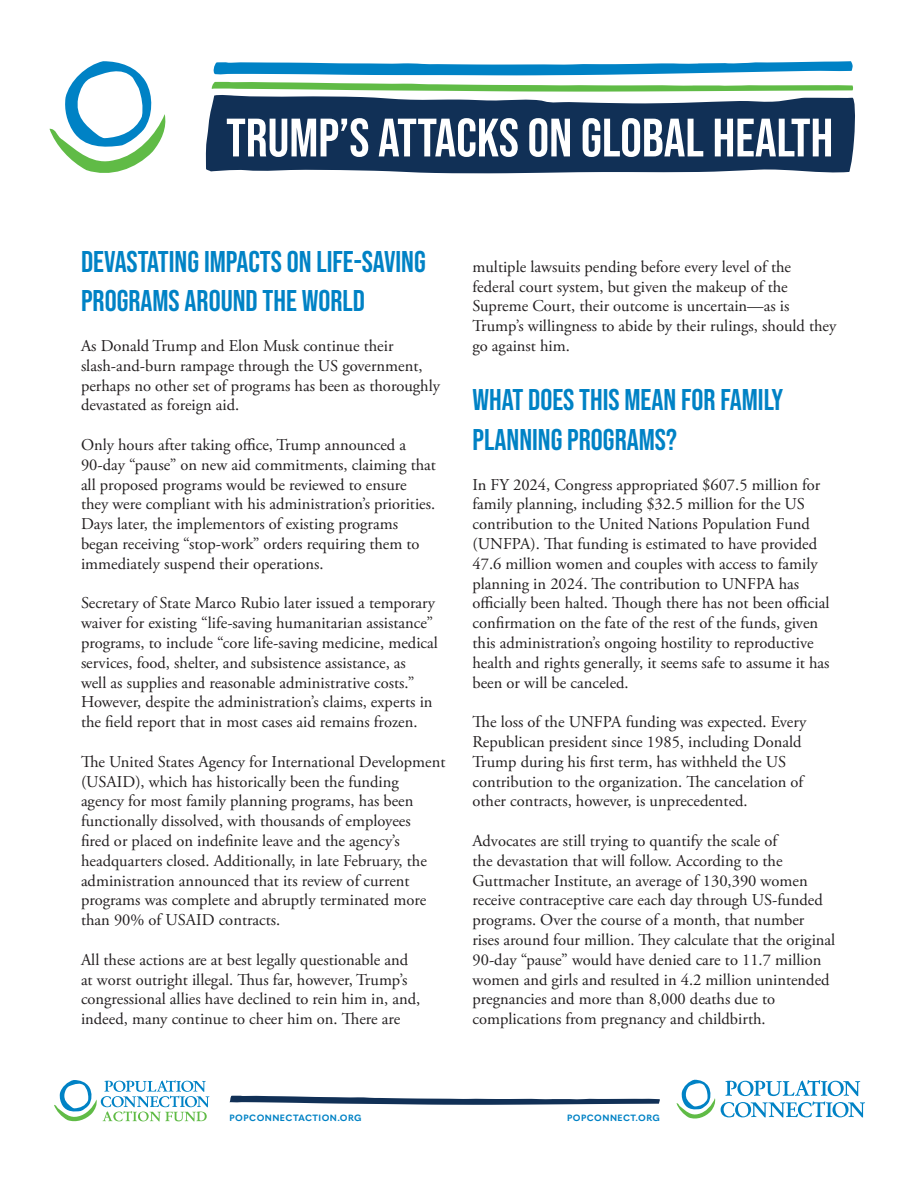
<style>
.page{position:relative;width:918px;height:1188px;background:#fff}
.page>*{position:absolute;margin:0;border:0;box-sizing:border-box;transform-origin:0 0}
.t1{font:54px "Bebas Neue";color:#fff}
.t2{font:30px/39.6px "Bebas Neue";color:#0082c5}
.t3{font:16.5px/19.8px "Adobe Garamond Pro";color:#231f20}
.t4{font:700 9px "Quasimoda";letter-spacing:.05em;color:#0082c5}
</style>
<div class="page">
<svg style="left:50px;top:61px;width:116px;height:112px"></svg>
<svg style="left:205px;top:95px;width:650px;height:79px;background:#284466"></svg>
<svg style="left:213px;top:61px;width:640px;height:14px"></svg>
<svg style="left:211px;top:82px;width:642px;height:10px"></svg>
<svg style="left:230px;top:1096px;width:430px;height:9px"></svg>
<svg style="left:677px;top:1080px;width:188px;height:39px"></svg>
<svg style="left:54px;top:1080px;width:155px;height:42px"></svg>
<h1 class="t1" style="left:226px;top:107px;width:609px">TRUMP’S ATTACKS ON GLOBAL HEALTH</h1>
<h2 class="t2" style="left:81px;top:241px;width:346px">DEVASTATING IMPACTS ON LIFE-SAVING<br>PROGRAMS AROUND THE WORLD</h2>
<p class="t3" style="left:81px;top:336px;width:361px">As Donald Trump and Elon Musk continue their slash-and-burn rampage through the US government, perhaps no other set of programs has been as thoroughly devastated as foreign aid.</p>
<p class="t3" style="left:81px;top:435px;width:357px">Only hours after taking office, Trump announced a 90-day “pause” on new aid commitments, claiming that all proposed programs would be reviewed to ensure they were compliant with his administration’s priorities.<br>Days later, the implementors of existing programs began receiving “stop-work” orders requiring them to immediately suspend their operations.</p>
<p class="t3" style="left:81px;top:594px;width:358px">Secretary of State Marco Rubio later issued a temporary waiver for existing “life-saving humanitarian assistance” programs, to include “core life-saving medicine, medical services, food, shelter, and subsistence assistance, as<br>well as supplies and reasonable administrative costs.” However, despite the administration’s claims, experts in the field report that in most cases aid remains frozen.</p>
<p class="t3" style="left:81px;top:752px;width:366px">The United States Agency for International Development (USAID), which has historically been the funding agency for most family planning programs, has been functionally dissolved, with thousands of employees<br>fired or placed on indefinite leave and the agency’s headquarters closed. Additionally, in late February, the administration announced that its review of current programs was complete and abruptly terminated more than 90% of USAID contracts.</p>
<p class="t3" style="left:81px;top:950px;width:341px">All these actions are at best legally questionable and at worst outright illegal. Thus far, however, Trump’s congressional allies have declined to rein him in, and, indeed, many continue to cheer him on. There are</p>
<p class="t3" style="left:472px;top:257px;width:365px">multiple lawsuits pending before every level of the federal court system, but given the makeup of the Supreme Court, their outcome is uncertain—as is Trump’s willingness to abide by their rulings, should they go against him.</p>
<h2 class="t2" style="left:472px;top:380px;width:312px">WHAT DOES THIS MEAN FOR FAMILY<br>PLANNING PROGRAMS?</h2>
<p class="t3" style="left:472px;top:475px;width:359px">In FY 2024, Congress appropriated $607.5 million for family planning, including $32.5 million for the US contribution to the United Nations Population Fund (UNFPA). That funding is estimated to have provided 47.6 million women and couples with access to family planning in 2024. The contribution to UNFPA has officially been halted. Though there has not been official confirmation on the fate of the rest of the funds, given this administration’s ongoing hostility to reproductive health and rights generally, it seems safe to assume it has been or will be canceled.</p>
<p class="t3" style="left:472px;top:713px;width:335px">The loss of the UNFPA funding was expected. Every Republican president since 1985, including Donald Trump during his first term, has withheld the US contribution to the organization. The cancelation of other contracts, however, is unprecedented.</p>
<p class="t3" style="left:472px;top:831px;width:364px">Advocates are still trying to quantify the scale of<br>the devastation that will follow. According to the Guttmacher Institute, an average of 130,390 women receive contraceptive care each day through US-funded programs. Over the course of a month, that number rises around four million. They calculate that the original 90-day “pause” would have denied care to 11.7 million women and girls and resulted in 4.2 million unintended pregnancies and more than 8,000 deaths due to complications from pregnancy and childbirth.</p>
<p class="t4" style="left:230px;top:1111px;width:134px">POPCONNECTACTION.ORG</p>
<p class="t4" style="left:567px;top:1111px;width:94px">POPCONNECT.ORG</p>
</div>
